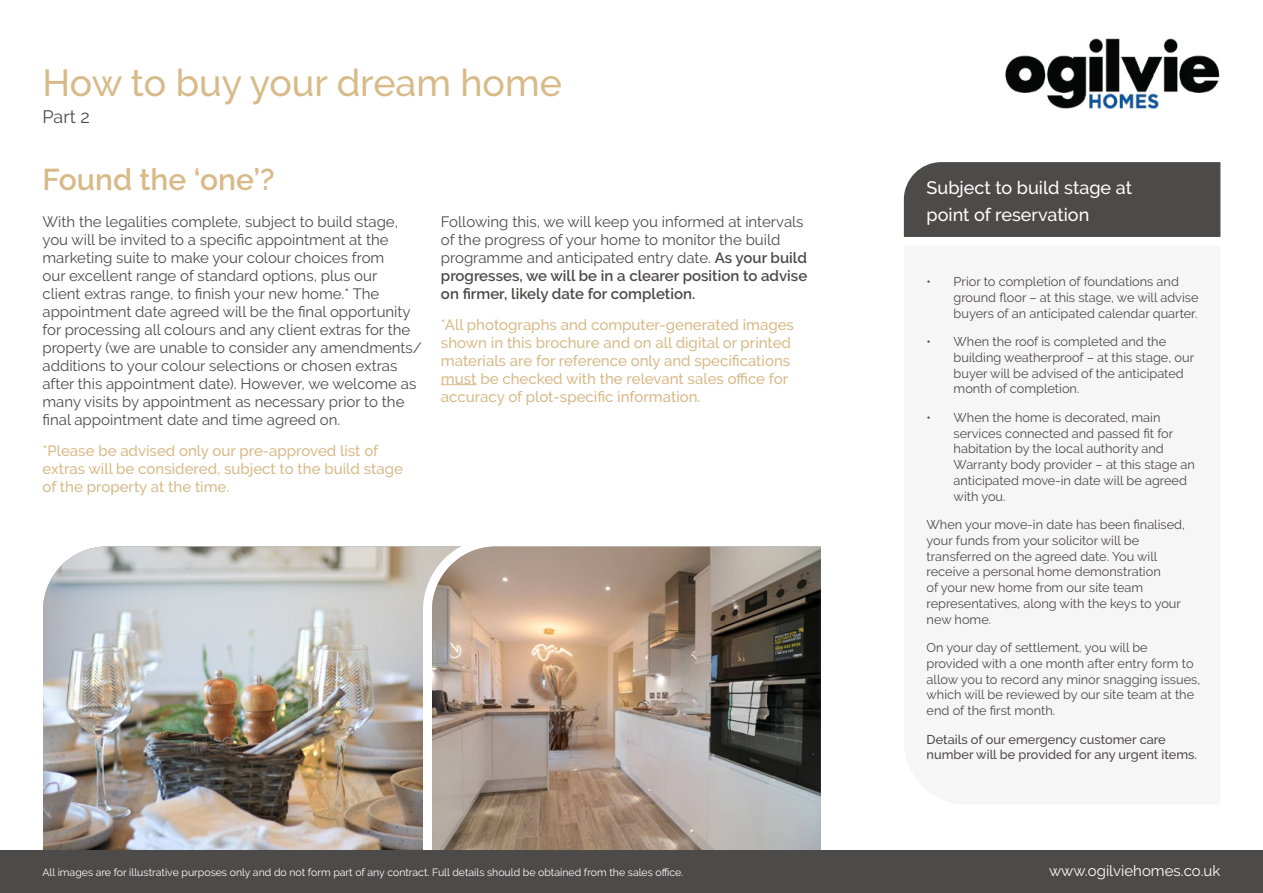
<style>
.page{position:relative;width:1263px;height:893px;background:#fff}
.page>*{position:absolute;margin:0;border:0;box-sizing:border-box;transform-origin:0 0}
.t1{font:500 37.5px "Raleway";color:#d8ba89}
.t2{font:600 30px "Raleway";color:#d8ba89}
.t3{font:500 18px/27px "Raleway";color:#fff}
.t4{font:18px "Raleway";color:#4d4a4a}
.t5{font:15px/18px "Raleway";color:#4d4a4a}
.t6{font:500 15px/18px "Raleway";color:#d8ba89}
.t7{font:15px "Raleway";color:#fff}
.t8{font:12.75px/15.8px "Raleway";color:#4d4a4a}
.t9{font:500 12.75px/15.8px "Raleway";color:#4d4a4a}
.t10{font:10.5px "Raleway";color:#fff}
.s1{font-weight:600}
</style>
<div class="page">
<img style="left:43px;top:546px;width:375px;height:304px">
<img style="left:418px;top:546px;width:403px;height:304px">
<hr style="left:441px;top:384px;width:35px;height:1px;background:#d8ba89">
<div style="left:904px;top:162px;width:316px;height:75px;background:#4d4a4a"></div>
<div style="left:0;top:850px;width:1263px;height:43px;background:#4d4a4a"></div>
<img style="left:1005px;top:39px;width:215px;height:69px">
<h1 class="t1" style="left:43px;top:61px;width:521px">How to buy your dream home</h1>
<h3 class="t4" style="left:43px;top:106px;width:49px">Part 2</h3>
<h2 class="t2" style="left:43px;top:162px;width:233px">Found the ‘one’?</h2>
<p class="t5" style="left:43px;top:212px;width:381px">With the legalities complete, subject to build stage, you will be invited to a specific appointment at the marketing suite to make your colour choices from<br>our excellent range of standard options, plus our<br>client extras range, to finish your new home.* The appointment date agreed will be the final opportunity for processing all colours and any client extras for the property (we are unable to consider any amendments/ additions to your colour selections or chosen extras after this appointment date). However, we welcome as many visits by appointment as necessary prior to the final appointment date and time agreed on.</p>
<p class="t6" style="left:43px;top:441px;width:362px">*Please be advised only our pre-approved list of extras will be considered, subject to the build stage of the property at the time.</p>
<p class="t5" style="left:441px;top:212px;width:368px">Following this, we will keep you informed at intervals of the progress of your home to monitor the build programme and anticipated entry date. <span class="s1">As your build progresses, we will be in a clearer position to advise on firmer, likely date for completion.</span></p>
<p class="t6" style="left:441px;top:315px;width:355px">*All photographs and computer-generated images shown in this brochure and on all digital or printed materials are for reference only and specifications must be checked with the relevant sales office for accuracy of plot-specific information.</p>
<h3 class="t3" style="left:927px;top:175px;width:207px">Subject to build stage at point of reservation</h3>
<p class="t8" style="left:954px;top:274px;width:246px;text-indent:-27px">• Prior to completion of foundations and ground floor – at this stage, we will advise buyers of an anticipated calendar quarter.</p>
<p class="t8" style="left:954px;top:334px;width:242px;text-indent:-27px">• When the roof is completed and the building weatherproof – at this stage, our buyer will be advised of the anticipated month of completion.</p>
<p class="t8" style="left:954px;top:409px;width:243px;text-indent:-27px">• When the home is decorated, main services connected and passed fit for habitation by the local authority and Warranty body provider – at this stage an anticipated move-in date will be agreed with you.</p>
<p class="t8" style="left:927px;top:517px;width:260px">When your move-in date has been finalised, your funds from your solicitor will be transferred on the agreed date. You will receive a personal home demonstration<br>of your new home from our site team representatives, along with the keys to your new home.</p>
<p class="t8" style="left:927px;top:640px;width:275px">On your day of settlement, you will be provided with a one month after entry form to allow you to record any minor snagging issues, which will be reviewed by our site team at the end of the first month.</p>
<p class="t9" style="left:927px;top:731px;width:272px">Details of our emergency customer care number will be provided for any urgent items.</p>
<p class="t10" style="left:43px;top:866px;width:642px">All images are for illustrative purposes only and do not form part of any contract. Full details should be obtained from the sales office.</p>
<p class="t7" style="left:1049px;top:862px;width:173px">www.ogilviehomes.co.uk</p>
</div>
